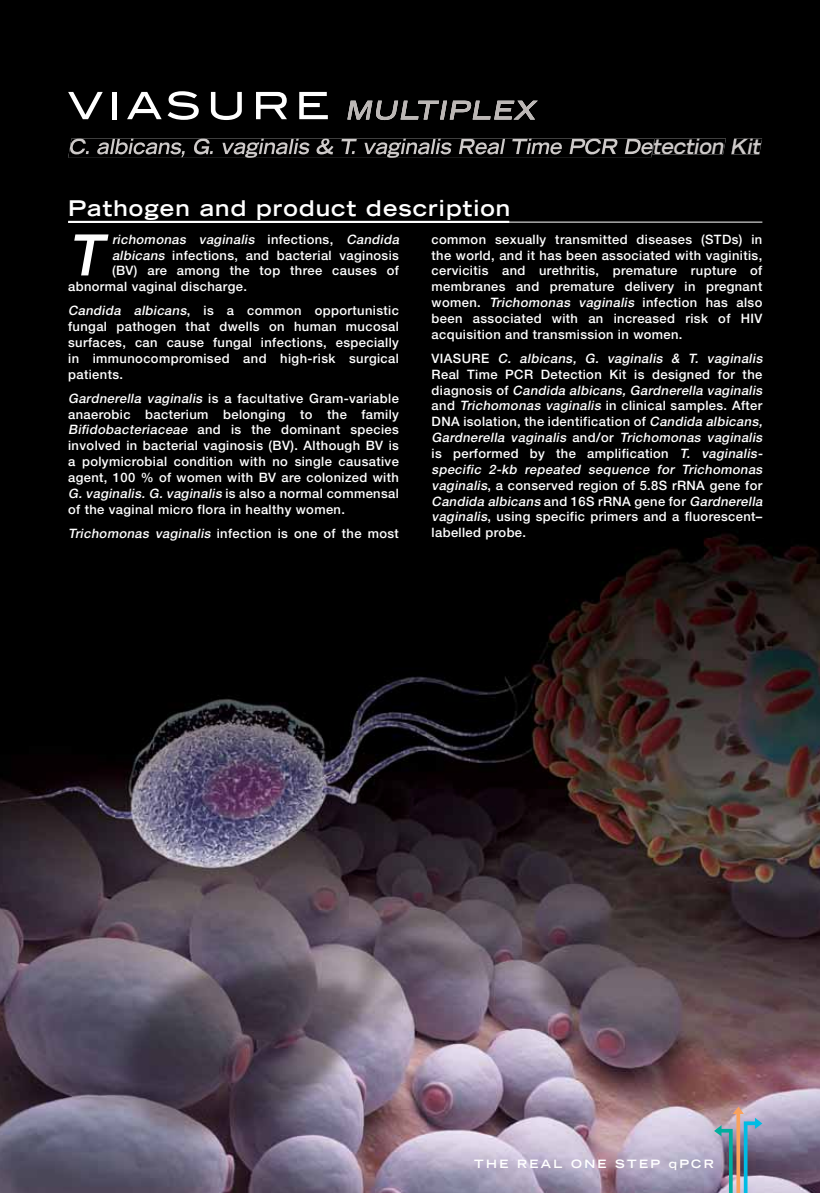
<style>
.page{position:relative;width:820px;height:1193px;background:#fff}
.page>*{position:absolute;margin:0;border:0;box-sizing:border-box;transform-origin:0 0}
.t1{font:italic 500 57.3px "Helvetica Neue";color:#fff}
.t2{font:700 expanded 21.6px "Trade Gothic LT Std";letter-spacing:.05em;color:#fff}
.t3{font:italic 700 expanded 21px "Trade Gothic LT Std";color:#cecac9;scale:.9 1}
.t4{font:500 12.9px/15.9px "Helvetica Neue";letter-spacing:.03em;color:#fff;text-align:justify}
.t5{font:italic 500 12.9px "Helvetica Neue";color:#fff}
.t6{font:700 expanded 11.55px "Trade Gothic LT Std";letter-spacing:.2em;color:#fff}
.s1{font-style:normal}
.s2{font-style:italic}
</style>
<div class="page">
<img style="left:0;top:0;width:820px;height:1192px">
<svg style="left:68px;top:92px;width:35px;height:27px"></svg>
<hr style="left:113px;top:92px;width:4px;height:27px;background:#fff">
<svg style="left:127px;top:92px;width:35px;height:27px"></svg>
<svg style="left:168px;top:91px;width:31px;height:29px"></svg>
<svg style="left:211px;top:92px;width:31px;height:28px"></svg>
<svg style="left:256px;top:92px;width:31px;height:27px"></svg>
<svg style="left:299px;top:92px;width:29px;height:27px"></svg>
<img style="left:68px;top:138px;width:586px;height:20px">
<img style="left:69px;top:138px;width:190px;height:20px">
<img style="left:652px;top:138px;width:74px;height:16px">
<img style="left:731px;top:138px;width:31px;height:16px">
<img style="left:347px;top:101px;width:191px;height:19px">
<svg style="left:714px;top:1106px;width:48px;height:86px;background:#8c94a2"></svg>
<hr style="left:68px;top:221px;width:441px;height:2px;background:#fff">
<hr style="left:68px;top:222px;width:694px;height:1px;background:#fff">
<h3 class="t3" style="left:652px;top:138px;width:125px">tection Kit</h3>
<h2 class="t2" style="left:68px;top:199px;width:444px">Pathogen and product description</h2>
<h1 class="t1" style="left:68px;top:234px;width:36px">T</h1>
<p class="t5" style="left:112px;top:234px;width:290px">richomonas vaginalis <span class="s1">i n f e c t i o n s ,</span> Candida</p>
<p class="t4" style="left:432px;top:232px;width:332px">common sexually transmitted diseases (STDs) in the world, and it has been associated with vaginitis, cervicitis and urethritis, premature rupture of membranes and premature delivery in pregnant women. <span class="s2">Trichomonas vaginalis</span> infection has also been associated with an increased risk of HIV acquisition and transmission in women.</p>
<p class="t4" style="left:432px;top:351px;width:334px;text-align:left">V I AS U R E <span class="s2">C. albicans, G. vaginalis &amp; T. vaginalis </span>Real Time PCR Detection Kit is designed for the d i a g n o s i s o f <span class="s2">Candida albicans, Gardnerella vaginalis </span>and <span class="s2">Trichomonas vaginalis</span> in clinical samples. After DNA isolation, the identification of <span class="s2">Candida albicans, Gardnerella vaginalis</span> a n d /o r <span class="s2">Trichomonas vaginalis </span>is performed by the amplification <span class="s2">T. vaginalis&shy;specific 2-kb repeated sequence for Trichomonas vaginalis</span>, a conserved region of 5.8S rRNA gene for <span class="s2">Candida albicans</span> a n d 1 6 S r R N A g e n e f o r <span class="s2">Gardnerella vaginalis</span>, using specific primers and a fluorescent– labelled probe.</p>
<p class="t4" style="left:112px;top:248px;width:288px"><span class="s2">albicans</span> infections, and bacterial vaginosis</p>
<p class="t4" style="left:112px;top:264px;width:288px">(BV) are among the top three causes of</p>
<p class="t4" style="left:68px;top:280px;width:180px">abnormal vaginal discharge.</p>
<p class="t4" style="left:68px;top:304px;width:332px"><span class="s2">Candida albicans</span>, is a common opportunistic fungal pathogen that dwells on human mucosal surfaces, can cause fungal infections, especially in immunocompromised and high-risk surgical patients.</p>
<p class="t4" style="left:68px;top:391px;width:332px"><span class="s2">Gardnerella vaginalis</span> is a facultative Gram-variable anaerobic bacterium belonging to the family <span class="s2">Bifidobacteriaceae</span> and is the dominant species involved in bacterial vaginosis (BV). Although BV is a polymicrobial condition with no single causative agent, 100 % of women with BV are colonized with <span class="s2">G. vaginalis. G. vaginalis</span> i s a l s o a n o rm a l c o m m e n s a l of the vaginal micro flora in healthy women.</p>
<p class="t4" style="left:68px;top:526px;width:332px"><span class="s2">Trichomonas vaginalis</span> infection is one of the most</p>
<p class="t6" style="left:474px;top:1159px;width:241px">THE REAL ONE STEP qPCR</p>
</div>
